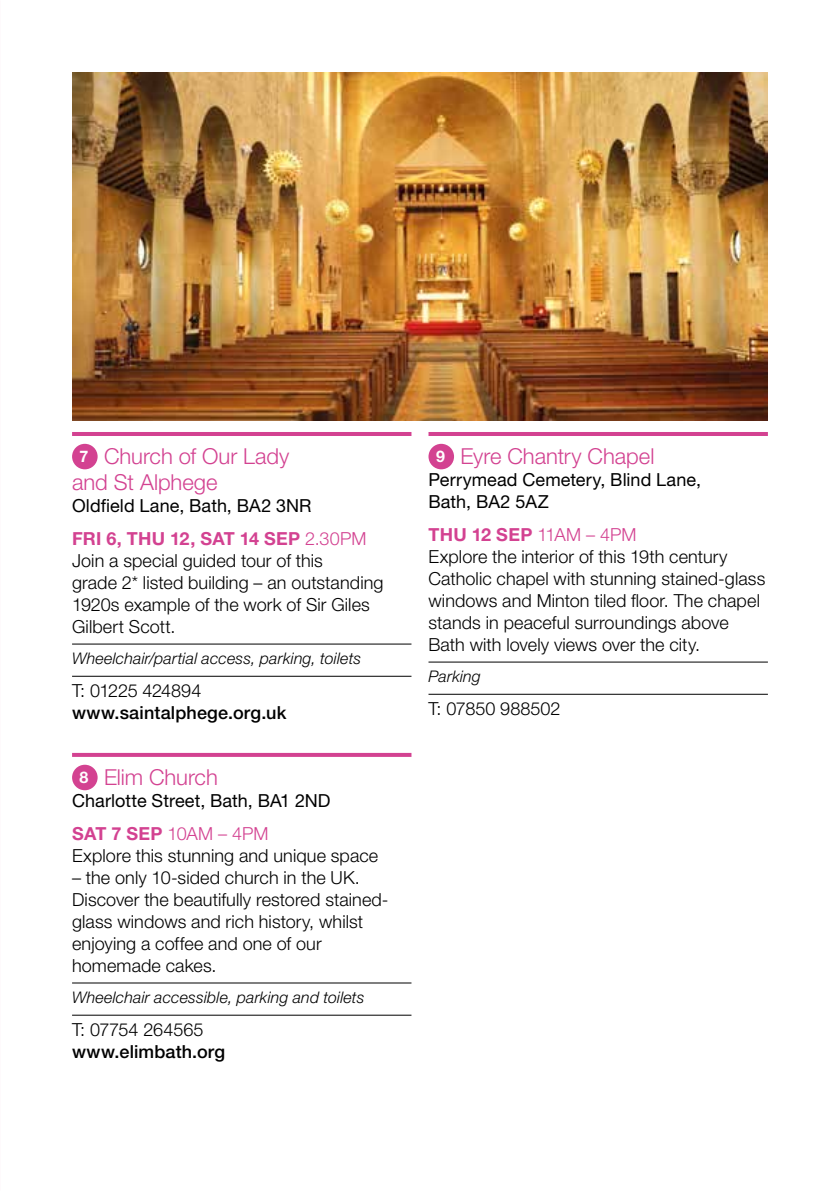
<style>
.page{position:relative;width:840px;height:1191px;background:#fff}
.page>*{position:absolute;margin:0;border:0;box-sizing:border-box;transform-origin:0 0}
.t1{font:300 22px/26px "Helvetica Neue LT Pro";color:#d34291}
.t2{font:300 18px/22px "Helvetica Neue LT Pro";letter-spacing:.005em;color:#000}
.t3{font:18px/33px "Helvetica Neue LT Pro";letter-spacing:.005em;color:#000}
.t4{font:500 18px "Helvetica Neue LT Pro";letter-spacing:.01em;color:#000}
.t5{font:300 18px "Helvetica Neue LT Pro";letter-spacing:-.025em;color:#000}
.t6{font:italic 300 16px "Helvetica Neue LT Pro";letter-spacing:.01em;color:#000}
.s1{font-weight:700;font-size:16px;color:#fff}
.s2{font-weight:700;color:#d34291}
.s3{font-weight:300;color:#d34291}
.s4{color:#d34291}
</style>
<div class="page">
<hr style="left:72px;top:432px;width:339px;height:4px;background:#d34291">
<hr style="left:72px;top:643px;width:339px;height:1px;background:#000">
<hr style="left:72px;top:676px;width:339px;height:1px;background:#000">
<svg style="left:72px;top:753px;width:339px;height:4px"></svg>
<hr style="left:72px;top:982px;width:339px;height:1px;background:#000">
<hr style="left:72px;top:1014px;width:339px;height:1px;background:#000">
<div style="left:72px;top:444px;width:26px;height:25px;background:#d34291;border-radius:50%"></div>
<div style="left:72px;top:764px;width:26px;height:26px;background:#d34291;border-radius:50%"></div>
<hr style="left:428px;top:432px;width:339px;height:4px;background:#d34291">
<hr style="left:428px;top:661px;width:339px;height:1px;background:#000">
<hr style="left:428px;top:694px;width:339px;height:1px;background:#000">
<div style="left:428px;top:444px;width:26px;height:25px;background:#d34291;border-radius:50%"></div>
<img style="left:72px;top:72px;width:695px;height:349px">
<p class="t1" style="left:72px;top:443px;width:219px;text-indent:8px"><span class="s1">7</span> Church of Our Lady and St Alphege</p>
<p class="t3" style="left:72px;top:489px;width:296px">Oldfield Lane, Bath, BA2 3NR<br><span class="s2">FRI 6, THU 12, SAT 14 SEP</span> <span class="s3">2.30PM</span></p>
<p class="t2" style="left:72px;top:549px;width:313px">Join a special guided tour of this<br>grade 2* listed building – an outstanding<br>1920s example of the work of Sir Giles<br>Gilbert Scott.</p>
<p class="t6" style="left:72px;top:649px;width:290px">Wheelchair/partial access, parking, toilets</p>
<p class="t5" style="left:72px;top:680px;width:131px">T: 01225 424894</p>
<p class="t4" style="left:72px;top:702px;width:216px">www.saintalphege.org.uk</p>
<p class="t1" style="left:80px;top:764px;width:140px"><span class="s1">8</span> Elim Church</p>
<p class="t3" style="left:72px;top:784px;width:260px">Charlotte Street, Bath, BA1 2ND<br><span class="s2">SAT 7 SEP</span> <span class="s3">10AM – 4PM</span></p>
<p class="t2" style="left:72px;top:844px;width:307px">Explore this stunning and unique space</p>
<p class="t2" style="left:72px;top:866px;width:318px">– the only 10-sided church in the UK.<br>Discover the beautifully restored stained&shy;glass windows and rich history, whilst enjoying a coffee and one of our homemade cakes.</p>
<p class="t6" style="left:72px;top:988px;width:294px">Wheelchair accessible, parking and toilets</p>
<p class="t2" style="left:72px;top:1018px;width:133px">T: 07754 264565</p>
<p class="t4" style="left:72px;top:1041px;width:155px">www.elimbath.org</p>
<p class="t1" style="left:436px;top:443px;width:220px"><span class="s1">9</span> Eyre Chantry Chapel</p>
<p class="t3" style="left:428px;top:468px;width:274px;line-height:22px">Perrymead Cemetery, Blind Lane,<br>Bath, BA2 5AZ</p>
<p class="t2" style="left:428px;top:523px;width:338px"><span class="s2">THU 12 SEP</span> <span class="s4">11AM – 4PM<br></span>Explore the interior of this 19th century Catholic chapel with stunning stained-glass windows and Minton tiled floor. The chapel stands in peaceful surroundings above Bath with lovely views over the city.</p>
<p class="t6" style="left:428px;top:667px;width:54px">Parking</p>
<p class="t2" style="left:428px;top:697px;width:133px">T: 07850 988502</p>
</div>
